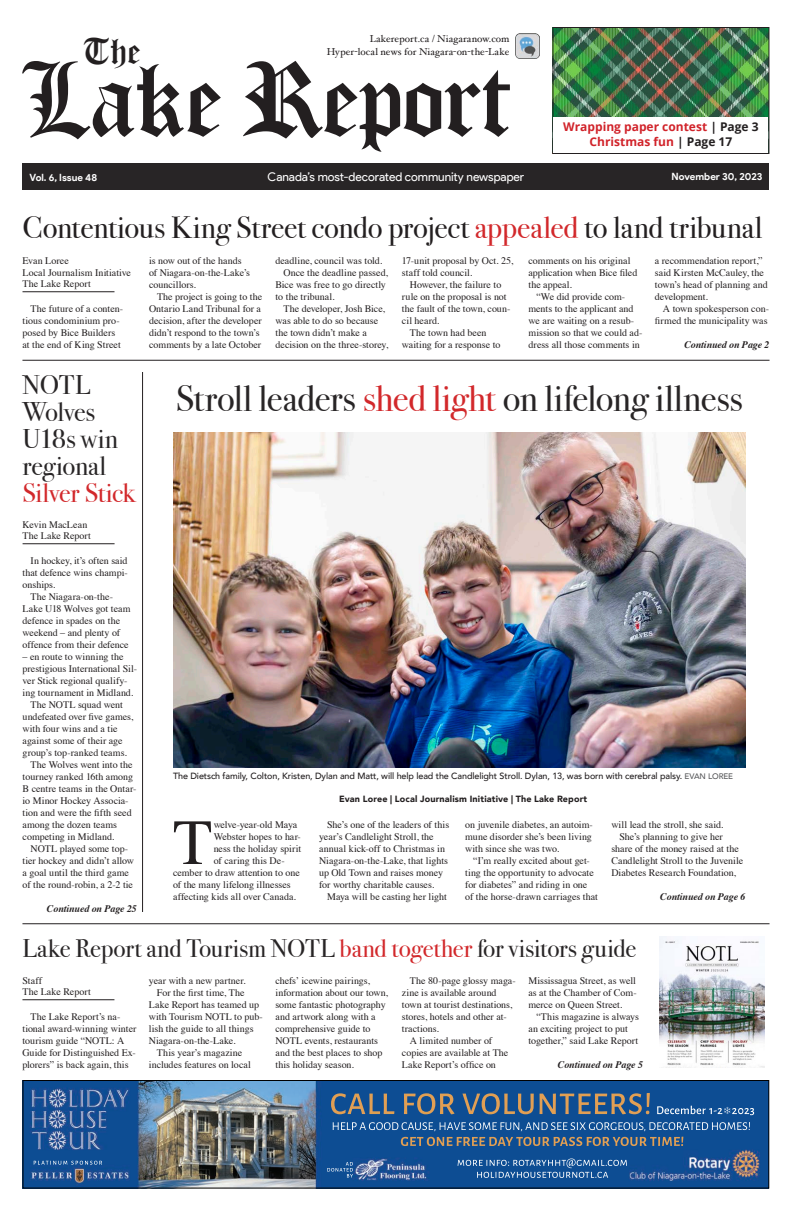
<style>
.page{position:relative;width:792px;height:1224px;background:#fff}
.page>*{position:absolute;margin:0;border:0;box-sizing:border-box;transform-origin:0 0}
.t1{font:115.3px "Old London Alternate";letter-spacing:-.01em;color:#231f20}
.BodyCopyTLR{font:64.4px "Times";color:#231f20}
.t2{font:40.3px "Old London Alternate";color:#231f20}
.NewsHeadTLR{font:37px "Bodoni Svty Two ITCTT";letter-spacing:-.01em;color:#282526}
.NewsHeadTLR-2{font:31px "Bodoni Svty Two ITCTT";letter-spacing:-.005em;color:#231f20}
.NewsHeadTLR-3{font:27px/27px "Bodoni Svty Two ITCTT";letter-spacing:-.005em;color:#282526}
.NewsHeadTLR-4{font:25.5px "Bodoni Svty Two ITCTT";letter-spacing:-.005em;color:#282526}
.t3{font:700 12px/14.4px "Open Sans";color:#d1232a;text-align:center}
.t4{font:12px "Product Sans";letter-spacing:-.005em;color:#fff}
.BodyCopyTLR-2{font:10px/12px "Times";color:#231f20}
.t5{font:10px/13px "Hoefler Text";letter-spacing:.005em;color:#231f20;text-align:right}
.ASFSUBS{font:italic 700 10px "Times";letter-spacing:-.01em;color:#231f20}
.Byline_1{font:10px "Times";letter-spacing:.005em;color:#231f20}
.Byline_2{font:10px "Times";letter-spacing:.005em;color:#231f20}
.t6{font:700 10px "Product Sans";color:#fff}
.BodyCopyTLR-3{font:10px "Times";letter-spacing:-.02em;color:#231f20}
.CutlineTLR{font:500 9px "Avenir";letter-spacing:-.01em;color:#231f20}
.BodyCopyTLR-4{font:900 9px "Avenir";letter-spacing:.015em;color:#231f20}
.s1{color:#231f20}
.s2{color:#d2282b}
.s3{font-size:8px;color:#57585a}
</style>
<div class="page">
<div style="left:22px;top:164px;width:747px;height:26px;background:#282526"></div>
<img style="left:516px;top:34px;width:24px;height:24px">
<img style="left:554px;top:29px;width:213px;height:88px">
<div style="left:552px;top:27px;width:217px;height:127px;border:1px solid #231f20"></div>
<div style="left:554px;top:117px;width:214px;height:36px;background:#fff"></div>
<img style="left:24px;top:1082px;width:743px;height:105px">
<div style="left:22px;top:1080px;width:747px;height:109px;border:1px solid #000"></div>
<hr style="left:22px;top:924px;width:748px;height:1px;background:#231f20">
<hr style="left:142px;top:372px;width:1px;height:540px;background:#231f20">
<img style="left:173px;top:432px;width:572px;height:335px">
<hr style="left:22px;top:360px;width:748px;height:1px;background:#231f20">
<hr style="left:22px;top:1000px;width:92px;height:1px;background:#231f20">
<img style="left:659px;top:936px;width:105px;height:132px">
<hr style="left:23px;top:544px;width:92px;height:1px;background:#231f20">
<hr style="left:23px;top:292px;width:92px;height:1px;background:#231f20">
<p class="t5" style="left:327px;top:32px;width:184px">Lakereport.ca / Niagaranow.com<br>Hyper-local news for Niagara-on-the-Lake</p>
<p class="t1" style="left:23px;top:32px;width:492px">Lake Report</p>
<p class="t2" style="left:84px;top:27px;width:59px">The</p>
<p class="t3" style="left:563px;top:119px;width:197px">Wrapping paper contest <span class="s1">| Page 3<br></span>Christmas fun <span class="s1">| Page 17</span></p>
<p class="t4" style="left:268px;top:170px;width:258px">Canada’s most-decorated community newspaper</p>
<p class="t6" style="left:29px;top:171px;width:69px">Vol. 6, Issue 48</p>
<p class="t6" style="left:671px;top:170px;width:93px">November 30, 2023</p>
<p class="NewsHeadTLR-2" style="left:22px;top:202px;width:741px">Contentious King Street condo project <span class="s2">appealed</span> to land tribunal</p>
<p class="Byline_1" style="left:23px;top:251px;width:48px">Evan Loree</p>
<p class="Byline_1" style="left:23px;top:263px;width:110px">Local Journalism Initiative</p>
<p class="Byline_2" style="left:23px;top:274px;width:70px">The Lake Report</p>
<p class="BodyCopyTLR-2" style="left:23px;top:302px;width:102px;text-indent:8px">The future of a conten&shy;tious condominium pro&shy;posed by Bice Builders at the end of King Street</p>
<p class="BodyCopyTLR-2" style="left:402px;top:254px;width:113px">17-unit proposal by Oct. 25, staff told council.</p>
<p class="BodyCopyTLR-2" style="left:402px;top:278px;width:110px;text-indent:8px">However, the failure to rule on the proposal is not the fault of the town, coun&shy;cil heard.</p>
<p class="BodyCopyTLR-2" style="left:402px;top:326px;width:100px;text-indent:8px">The town had been waiting for a response to</p>
<p class="BodyCopyTLR-2" style="left:275px;top:254px;width:108px">deadline, council was told.</p>
<p class="BodyCopyTLR-2" style="left:275px;top:266px;width:114px;text-indent:8px">Once the deadline passed,<br>Bice was free to go directly to the tribunal.</p>
<p class="BodyCopyTLR-2" style="left:275px;top:302px;width:114px;text-indent:8px">The developer, Josh Bice, was able to do so because the town didn’t make a decision on the three-storey,</p>
<p class="BodyCopyTLR-2" style="left:528px;top:254px;width:111px">comments on his original application when Bice filed the appeal.</p>
<p class="BodyCopyTLR-2" style="left:528px;top:290px;width:115px;text-indent:8px">“We did provide com&shy;ments to the applicant and we are waiting on a resub&shy;mission so that we could ad&shy;dress all those comments in</p>
<p class="BodyCopyTLR-2" style="left:149px;top:254px;width:103px">is now out of the hands of Niagara-on-the-Lake’s councillors.</p>
<p class="BodyCopyTLR-2" style="left:149px;top:290px;width:115px;text-indent:8px">The project is going to the<br>Ontario Land Tribunal for a decision, after the developer didn’t respond to the town’s comments by a late October</p>
<p class="BodyCopyTLR-2" style="left:655px;top:254px;width:114px">a recommendation report,” said Kirsten McCauley, the town’s head of planning and development.</p>
<p class="BodyCopyTLR-2" style="left:655px;top:302px;width:116px;text-align:right">A town spokesperson con&shy;firmed the municipality was</p>
<p class="ASFSUBS" style="left:684px;top:335px;width:87px">Continued on Page 2</p>
<p class="NewsHeadTLR-3" style="left:22px;top:369px;width:115px">NOTL<br>Wolves<br>U18s win regional<br><span class="s2">Silver Stick</span></p>
<p class="Byline_1" style="left:23px;top:515px;width:66px">Kevin MacLean</p>
<p class="Byline_2" style="left:23px;top:526px;width:70px">The Lake Report</p>
<p class="BodyCopyTLR-2" style="left:23px;top:554px;width:107px;text-align:justify;text-indent:8px">In hockey, it’s often said that defence wins champi&shy;onships.</p>
<p class="BodyCopyTLR-2" style="left:23px;top:590px;width:110px;text-indent:8px">The Niagara-on-the-<br>Lake U18 Wolves got team defence in spades on the weekend – and plenty of offence from their defence</p>
<p class="BodyCopyTLR-2" style="left:23px;top:650px;width:116px">– en route to winning the prestigious International Sil&shy;ver Stick regional qualify&shy;ing tournament in Midland.</p>
<p class="BodyCopyTLR-2" style="left:23px;top:698px;width:112px;text-indent:8px">The NOTL squad went undefeated over five games, with four wins and a tie against some of their age group’s top-ranked teams.</p>
<p class="BodyCopyTLR-2" style="left:23px;top:758px;width:115px;text-indent:8px">The Wolves went into the tourney ranked 16th among<br>B centre teams in the Ontar&shy;io Minor Hockey Associa&shy;tion and were the fifth seed among the dozen teams competing in Midland.</p>
<p class="BodyCopyTLR-2" style="left:23px;top:842px;width:113px;text-align:center">NOTL played some top&shy;tier hockey and didn’t allow a goal until the third game of the round-robin, a 2-2 tie</p>
<p class="ASFSUBS" style="left:47px;top:899px;width:92px">Continued on Page 25</p>
<p class="NewsHeadTLR" style="left:176px;top:368px;width:569px">Stroll leaders <span class="s2">shed light</span> on lifelong illness</p>
<p class="CutlineTLR" style="left:173px;top:768px;width:562px">The Dietsch family, Colton, Kristen, Dylan and Matt, will help lead the Candlelight Stroll. Dylan, 13, was born with cerebral palsy. <span class="s3">EVAN LOREE</span></p>
<p class="BodyCopyTLR" style="left:173px;top:782px;width:41px">T</p>
<p class="BodyCopyTLR-3" style="left:214px;top:815px;width:85px">welve-year-old Maya</p>
<p class="BodyCopyTLR-2" style="left:214px;top:830px;width:89px">Webster hopes to har-</p>
<p class="BodyCopyTLR-2" style="left:214px;top:842px;width:89px">ness the holiday spirit</p>
<p class="BodyCopyTLR-2" style="left:214px;top:854px;width:73px">of caring this De-</p>
<p class="BodyCopyTLR-2" style="left:173px;top:866px;width:128px">cember to draw attention to one</p>
<p class="BodyCopyTLR-2" style="left:173px;top:878px;width:119px">of the many lifelong illnesses</p>
<p class="BodyCopyTLR-2" style="left:173px;top:890px;width:124px">affecting kids all over Canada.</p>
<p class="BodyCopyTLR-4" style="left:339px;top:791px;width:250px">Evan Loree | Local Journalism Initiative | The Lake Report</p>
<p class="BodyCopyTLR-2" style="left:319px;top:818px;width:132px;text-indent:8px">She’s one of the leaders of this year’s Candlelight Stroll, the annual kick-off to Christmas in<br>Niagara-on-the-Lake, that lights up Old Town and raises money for worthy charitable causes.</p>
<p class="BodyCopyTLR-2" style="left:327px;top:890px;width:121px">Maya will be casting her light</p>
<p class="BodyCopyTLR-2" style="left:465px;top:818px;width:129px;text-align:justify">on juvenile diabetes, an autoim&shy;mune disorder she’s been living with since she was two.</p>
<p class="BodyCopyTLR-2" style="left:465px;top:854px;width:134px;text-indent:8px">“I’m really excited about get&shy;ting the opportunity to advocate for diabetes” and riding in one of the horse-drawn carriages that</p>
<p class="BodyCopyTLR-2" style="left:611px;top:818px;width:114px">will lead the stroll, she said.</p>
<p class="BodyCopyTLR-2" style="left:611px;top:830px;width:133px;text-indent:8px">She’s planning to give her share of the money raised at the<br>Candlelight Stroll to the Juvenile<br>Diabetes Research Foundation,</p>
<p class="ASFSUBS" style="left:660px;top:887px;width:87px">Continued on Page 6</p>
<p class="NewsHeadTLR-4" style="left:22px;top:928px;width:616px">Lake Report and Tourism NOTL <span class="s2">band together</span> for visitors guide</p>
<p class="Byline_1" style="left:22px;top:971px;width:21px">Staff</p>
<p class="Byline_2" style="left:22px;top:982px;width:70px">The Lake Report</p>
<p class="BodyCopyTLR-2" style="left:22px;top:1010px;width:116px;text-indent:8px">The Lake Report’s na&shy;tional award-winning winter tourism guide “NOTL: A<br>Guide for Distinguished Ex&shy;plorers” is back again, this</p>
<p class="BodyCopyTLR-2" style="left:149px;top:974px;width:98px">year with a new partner.</p>
<p class="BodyCopyTLR-2" style="left:149px;top:986px;width:116px;text-indent:8px">For the first time, The<br>Lake Report has teamed up with Tourism NOTL to pub&shy;lish the guide to all things<br>Niagara-on-the-Lake.</p>
<p class="BodyCopyTLR-2" style="left:149px;top:1046px;width:103px;text-align:center">This year’s magazine includes features on local</p>
<p class="BodyCopyTLR-2" style="left:275px;top:974px;width:114px">chefs’ icewine pairings, information about our town, some fantastic photography and artwork along with a comprehensive guide to<br>NOTL events, restaurants and the best places to shop this holiday season.</p>
<p class="BodyCopyTLR-2" style="left:402px;top:974px;width:115px;text-indent:8px">The 80-page glossy maga&shy;zine is available around town at tourist destinations, stores, hotels and other at&shy;tractions.</p>
<p class="BodyCopyTLR-2" style="left:402px;top:1034px;width:108px;text-indent:8px">A limited number of copies are available at The<br>Lake Report’s office on</p>
<p class="BodyCopyTLR-2" style="left:528px;top:974px;width:110px;text-align:justify">Mississagua Street, as well as at the Chamber of Com&shy;merce on Queen Street.</p>
<p class="BodyCopyTLR-2" style="left:528px;top:1010px;width:112px;text-indent:8px">“This magazine is always an exciting project to put together,” said Lake Report</p>
<p class="ASFSUBS" style="left:558px;top:1055px;width:87px">Continued on Page 5</p>
</div>
